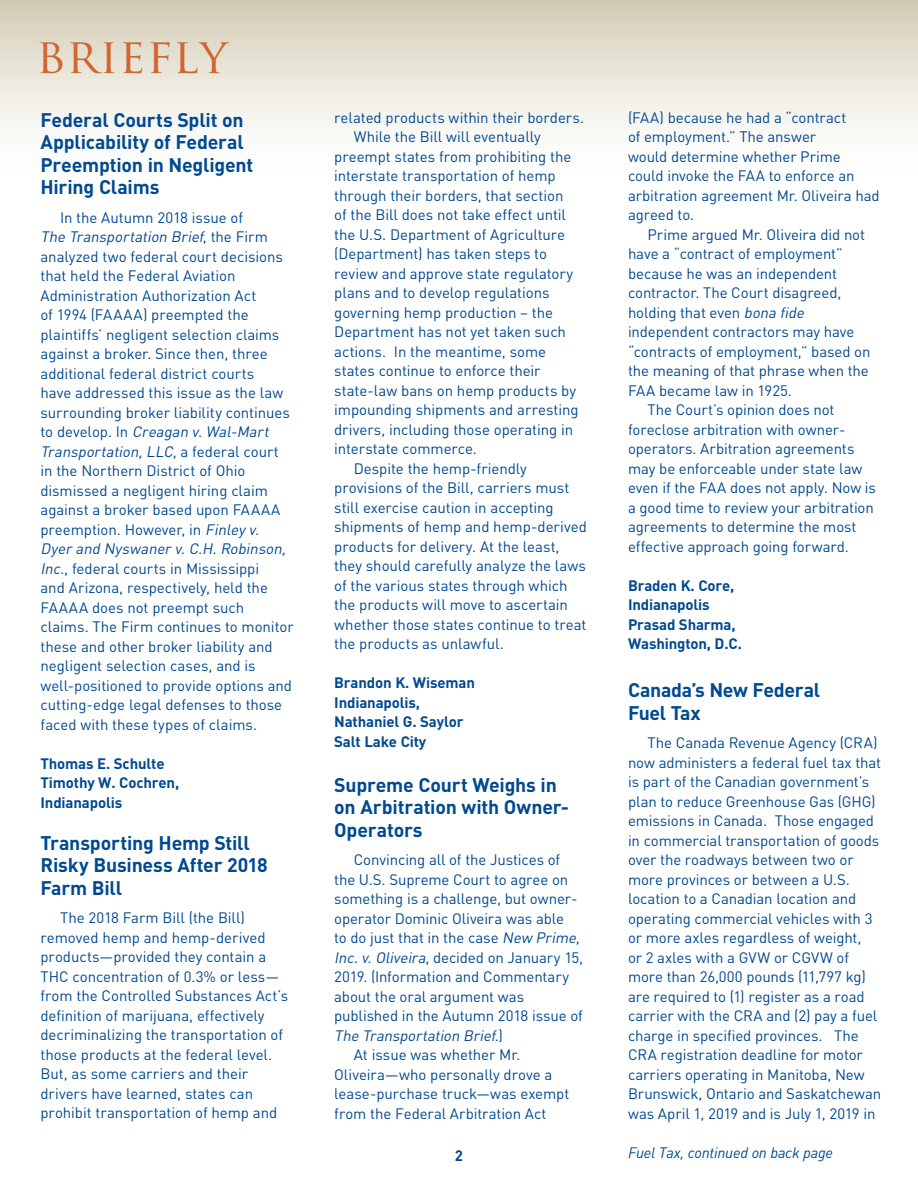
<style>
.page{position:relative;width:918px;height:1188px;background:#fff}
.page>*{position:absolute;margin:0;border:0;box-sizing:border-box;transform-origin:0 0}
.t1{font:48px "Trajan Pro";letter-spacing:.02em;color:#cf6631}
.body_copy{font:700 19.5px/22.5px "DIN";letter-spacing:-.01em;color:#014990}
.t2{font:15px/19.5px "DIN";letter-spacing:-.005em;color:#014990}
.t3{font:700 15px "DIN";letter-spacing:-.01em;color:#014990}
.t4{font:italic 15px "DIN";letter-spacing:-.015em;color:#014990}
.s1{font-style:italic}
</style>
<div class="page">
<div style="left:0;top:0;width:918px;height:180px;background:linear-gradient(to bottom,#d5ceb8,#fff)"></div>
<p class="t1" style="left:36px;top:25px;width:193px">briefly</p>
<p class="body_copy" style="left:40px;top:107px;width:214px">Federal Courts Split on<br>Applicability of Federal<br>Preemption in Negligent<br>Hiring Claims</p>
<p class="t2" style="left:40px;top:207px;width:255px;text-indent:20px">In the Autumn 2018 issue of<br><span class="s1">The Transportation Brief</span>, t h e F i r m analyzed two federal court decisions that held the Federal Aviation Administration Authorization Act<br>of 1994 (FAAAA) preempted the plaintiffs’ negligent selection claims against a broker. Since then, three additional federal district courts<br>have addressed this issue as the law surrounding broker liability continues to d eve lo p . I n <span class="s1">Creagan v.Wal-Mart Transportation,LLC</span>, a fe d e ra l c o u rt in the Northern District of Ohio dismissed a negligent hiring claim against a broker based upon FAAAA preemption. However, in <span class="s1">Finley v.<br>Dyerand Nyswanerv.C.H.Robinson, Inc.</span>, federal courts in Mississippi<br>and Arizona, respectively, held the FAAAA does not preempt such claims. The Firm continues to monitor these and other broker liability and negligent selection cases, and is well-positioned to provide options and cutting-edge legal defenses to those faced with these types of claims.</p>
<p class="t3" style="left:40px;top:753px;width:126px">Thomas E. Schulte</p>
<p class="t3" style="left:40px;top:773px;width:140px">Timothy W. Cochren,</p>
<p class="t3" style="left:40px;top:792px;width:83px">Indianapolis</p>
<p class="body_copy" style="left:40px;top:830px;width:229px">Transporting Hemp Still<br>Risky Business After 2018<br>Farm Bill</p>
<p class="t2" style="left:40px;top:908px;width:249px;text-indent:20px">The 2018 Farm Bill (the Bill) removed hemp and hemp-derived products—provided they contain a THC concentration of 0.3% or less— from the Controlled Substances Act’s definition of marijuana, effectively decriminalizing the transportation of those products at the federal level.<br>But, as some carriers and their drivers have learned, states can prohibit transportation of hemp and</p>
<p class="t2" style="left:334px;top:107px;width:251px">related products within their borders.</p>
<p class="t2" style="left:334px;top:127px;width:246px;text-indent:20px">While the Bill will eventually preempt states from prohibiting the interstate transportation of hemp through their borders, that section of the Bill does not take effect until the U.S. Department of Agriculture (Department) has taken steps to review and approve state regulatory plans and to develop regulations governing hemp production – the Department has not yet taken such actions. In the meantime, some states continue to enforce their state-law bans on hemp products by impounding shipments and arresting drivers, including those operating in interstate commerce.</p>
<p class="t2" style="left:334px;top:458px;width:254px;text-indent:20px">Despite the hemp-friendly provisions of the Bill, carriers must still exercise caution in accepting shipments of hemp and hemp-derived products for delivery. At the least, they should carefully analyze the laws of the various states through which the products will move to ascertain whether those states continue to treat the products as unlawful.</p>
<p class="t3" style="left:334px;top:673px;width:142px">Brandon K. Wiseman</p>
<p class="t3" style="left:334px;top:692px;width:87px">Indianapolis,</p>
<p class="t3" style="left:334px;top:712px;width:131px">Nathaniel G. Saylor</p>
<p class="t3" style="left:334px;top:731px;width:94px">Salt Lake City</p>
<p class="body_copy" style="left:334px;top:772px;width:236px">Supreme Court Weighs in on Arbitration with Owner-<br>Operators</p>
<p class="t2" style="left:334px;top:850px;width:250px;text-indent:20px">Convincing all of the Justices of the U.S. Supreme Court to agree on something is a challenge, but owner&shy;operator Dominic Oliveira was able<br>to do just that in the case <span class="s1">New Prime, Inc.v.Oliveira</span>, decided on January 15, 2019. (Information and Commentary about the oral argument was published in the Autumn 2018 issue of <span class="s1">The Transportation Brief</span>. )</p>
<p class="t2" style="left:334px;top:1045px;width:237px;text-indent:20px">At issue was whether Mr.<br>Oliveira—who personally drove a lease-purchase truck—was exempt from the Federal Arbitration Act</p>
<p class="t2" style="left:628px;top:107px;width:253px">(FAA) because he had a “contract<br>of employment.” The answer<br>would determine whether Prime could invoke the FAA to enforce an arbitration agreement Mr. Oliveira had agreed to.</p>
<p class="t2" style="left:628px;top:224px;width:244px;text-indent:20px">Prime argued Mr. Oliveira did not have a “contract of employment” because he was an independent contractor. The Court disagreed, holding that even <span class="s1">bona fide </span>independent contractors may have “contracts of employment,” based on the meaning of that phrase when the<br>FAA became law in 1925.</p>
<p class="t2" style="left:628px;top:400px;width:250px;text-indent:20px">The Court’s opinion does not foreclose arbitration with owner&shy;operators. Arbitration agreements may be enforceable under state law even if the FAA does not apply. Now is a good time to review your arbitration agreements to determine the most effective approach going forward.</p>
<p class="t3" style="left:628px;top:575px;width:108px">Braden K. Core,</p>
<p class="t3" style="left:628px;top:595px;width:83px">Indianapolis</p>
<p class="t3" style="left:628px;top:614px;width:109px">Prasad Sharma,</p>
<p class="t3" style="left:628px;top:634px;width:115px">Washington, D.C.</p>
<p class="body_copy" style="left:628px;top:678px;width:194px">Canada’s New Federal</p>
<p class="body_copy" style="left:628px;top:700px;width:74px">Fuel Tax</p>
<p class="t2" style="left:628px;top:733px;width:255px;text-indent:20px">The Canada Revenue Agency (CRA) now administers a federal fuel tax that is part of the Canadian government’s plan to reduce Greenhouse Gas (GHG) emissions in Canada. Those engaged in commercial transportation of goods over the roadways between two or more provinces or between a U.S. location to a Canadian location and operating commercial vehicles with 3 or more axles regardless of weight,<br>or 2 axles with a GVW or CGVW of more than 26,000 pounds (11,797 kg) are required to (1) register as a road carrier with the CRA and (2) pay a fuel charge in specified provinces. The CRA registration deadline for motor carriers operating in Manitoba, New Brunswick, Ontario and Saskatchewan was April 1, 2019 and is July 1, 2019 in</p>
<p class="t3" style="left:455px;top:1146px;width:10px">2</p>
<p class="t4" style="left:628px;top:1143px;width:207px">Fuel Tax, continued on back page</p>
</div>
